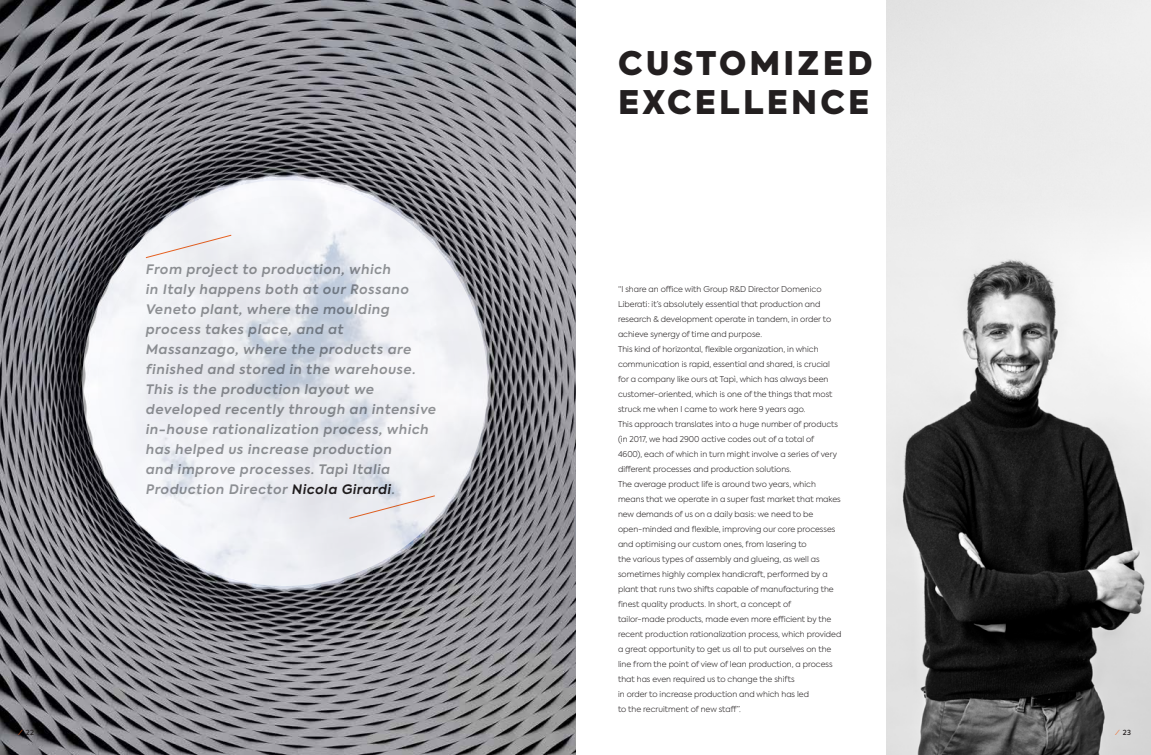
<style>
.page{position:relative;width:1151px;height:755px;background:#fff}
.page>*{position:absolute;margin:0;border:0;box-sizing:border-box;transform-origin:0 0}
.t1{font:900 32.3px/38.8px "Axiforma";letter-spacing:.1em;color:#231f20}
.t2{font:italic 600 13px/20px "Axiforma";letter-spacing:.05em;color:#949698}
.t3{font:300 8px/15px "Axiforma";color:#231f20}
.t4{font:500 7px "Axiforma";color:#231f20}
.s1{color:#231f20}
.s2{font-weight:400;color:#f26522}
</style>
<div class="page">
<img style="left:0;top:0;width:575px;height:754px">
<svg style="left:82px;top:180px;width:405px;height:405px"></svg>
<img style="left:887px;top:195px;width:264px;height:559px">
<svg style="left:145px;top:234px;width:87px;height:24px"></svg>
<svg style="left:349px;top:495px;width:86px;height:23px"></svg>
<p class="t2" style="left:146px;top:259px;width:292px">From project to production, which<br>in Italy happens both at our Rossano Veneto plant, where the moulding process takes place, and at Massanzago, where the products are finished and stored in the warehouse.<br>This is the production layout we developed recently through an intensive in-house rationalization process, which has helped us increase production<br>and improve processes. Tapì Italia Production Director <span class="s1">Nicola Girardi</span>.</p>
<h1 class="t1" style="left:618px;top:44px;width:256px">CUSTOMIZED<br>EXCELLENCE</h1>
<p class="t3" style="left:618px;top:281px;width:225px">“I share an office with Group R&amp;D Director Domenico Liberati: it’s absolutely essential that production and research &amp; development operate in tandem, in order to achieve synergy of time and purpose.<br>This kind of horizontal, flexible organization, in which communication is rapid, essential and shared, is crucial for a company like ours at Tapì, which has always been customer-oriented, which is one of the things that most struck me when I came to work here 9 years ago.<br>This approach translates into a huge number of products (in 2017, we had 2900 active codes out of a total of<br>4600), each of which in turn might involve a series of very different processes and production solutions.<br>The average product life is around two years, which means that we operate in a super fast market that makes new demands of us on a daily basis: we need to be open-minded and flexible, improving our core processes and optimising our custom ones, from lasering to<br>the various types of assembly and glueing, as well as sometimes highly complex handicraft, performed by a plant that runs two shifts capable of manufacturing the finest quality products. In short, a concept of<br>tailor-made products, made even more efficient by the recent production rationalization process, which provided a great opportunity to get us all to put ourselves on the line from the point of view of lean production, a process that has even required us to change the shifts<br>in order to increase production and which has led<br>to the recruitment of new staff”.</p>
<p class="t4" style="left:20px;top:727px;width:16px"><span class="s2">⁄</span> 22</p>
<p class="t4" style="left:1117px;top:727px;width:16px"><span class="s2">⁄</span> 23</p>
</div>
